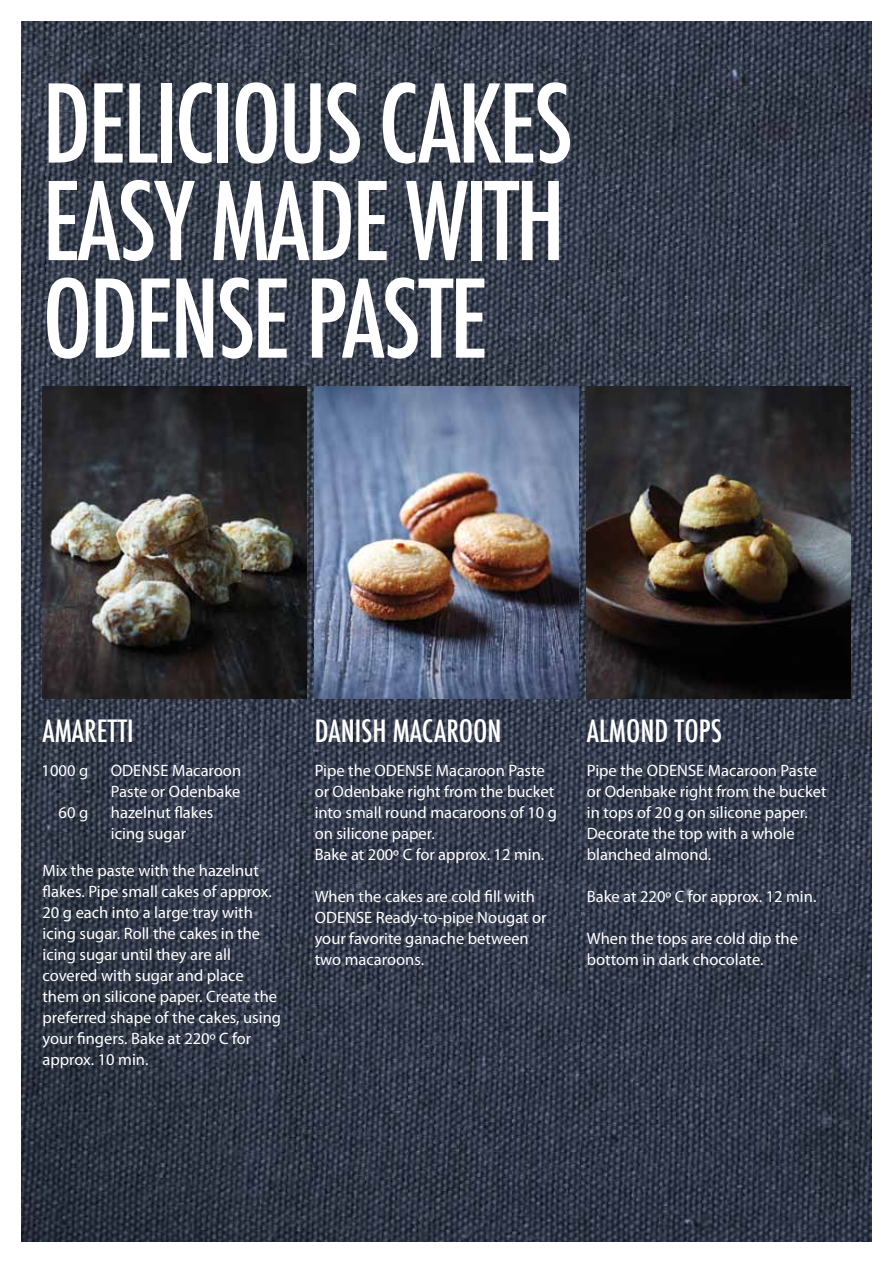
<style>
.page{position:relative;width:893px;height:1263px;background:#fff}
.page>*{position:absolute;margin:0;border:0;box-sizing:border-box;transform-origin:0 0}
.t1{font:500 condensed 105px/97.5px "Futura";letter-spacing:-.03em;color:#fff}
.t2{font:500 condensed 30px "Futura";color:#fff}
.t3{font:16.5px/21px "Myriad Pro";color:#fff}
</style>
<div class="page">
<img style="left:21px;top:21px;width:851px;height:1221px">
<img style="left:43px;top:387px;width:263px;height:311px">
<img style="left:315px;top:387px;width:263px;height:311px">
<img style="left:587px;top:387px;width:263px;height:311px">
<h1 class="t1" style="left:43px;top:76px;width:524px">DELICIOUS CAKES<br>EASY MADE WITH<br>ODENSE</h1>
<h1 class="t1" style="left:306px;top:271px;width:36px">PASTE</h1>
<h2 class="t2" style="left:43px;top:712px;width:89px">AMARETTI</h2>
<h2 class="t2" style="left:315px;top:712px;width:188px">DANISH MACAROON</h2>
<h2 class="t2" style="left:587px;top:712px;width:137px">ALMOND TOPS</h2>
<p class="t3" style="left:42px;top:759px;width:48px">1000 g</p>
<p class="t3" style="left:59px;top:801px;width:31px">60 g</p>
<p class="t3" style="left:111px;top:759px;width:132px">ODENSE Macaroon<br>Paste or Odenbake hazelnut flakes icing sugar</p>
<p class="t3" style="left:43px;top:859px;width:240px">Mix the paste with the hazelnut flakes. Pipe small cakes of approx.<br>20 g each into a large tray with icing sugar. Roll the cakes in the icing sugar until they are all covered with sugar and place them on silicone paper. Create the preferred shape of the cakes, using your fingers. Bake at 220º C for approx. 10 min.</p>
<p class="t3" style="left:315px;top:759px;width:244px">Pipe the ODENSE Macaroon Paste or Odenbake right from the bucket into small round macaroons of 10 g on silicone paper.<br>Bake at 200º C for approx. 12 min.</p>
<p class="t3" style="left:315px;top:885px;width:233px">When the cakes are cold fill with<br>ODENSE Ready-to-pipe Nougat or your favorite ganache between two macaroons.</p>
<p class="t3" style="left:587px;top:759px;width:241px">Pipe the ODENSE Macaroon Paste or Odenbake right from the bucket in tops of 20 g on silicone paper.<br>Decorate the top with a whole blanched almond.</p>
<p class="t3" style="left:587px;top:885px;width:231px">Bake at 220º C for approx. 12 min.</p>
<p class="t3" style="left:587px;top:927px;width:213px">When the tops are cold dip the bottom in dark chocolate.</p>
</div>
